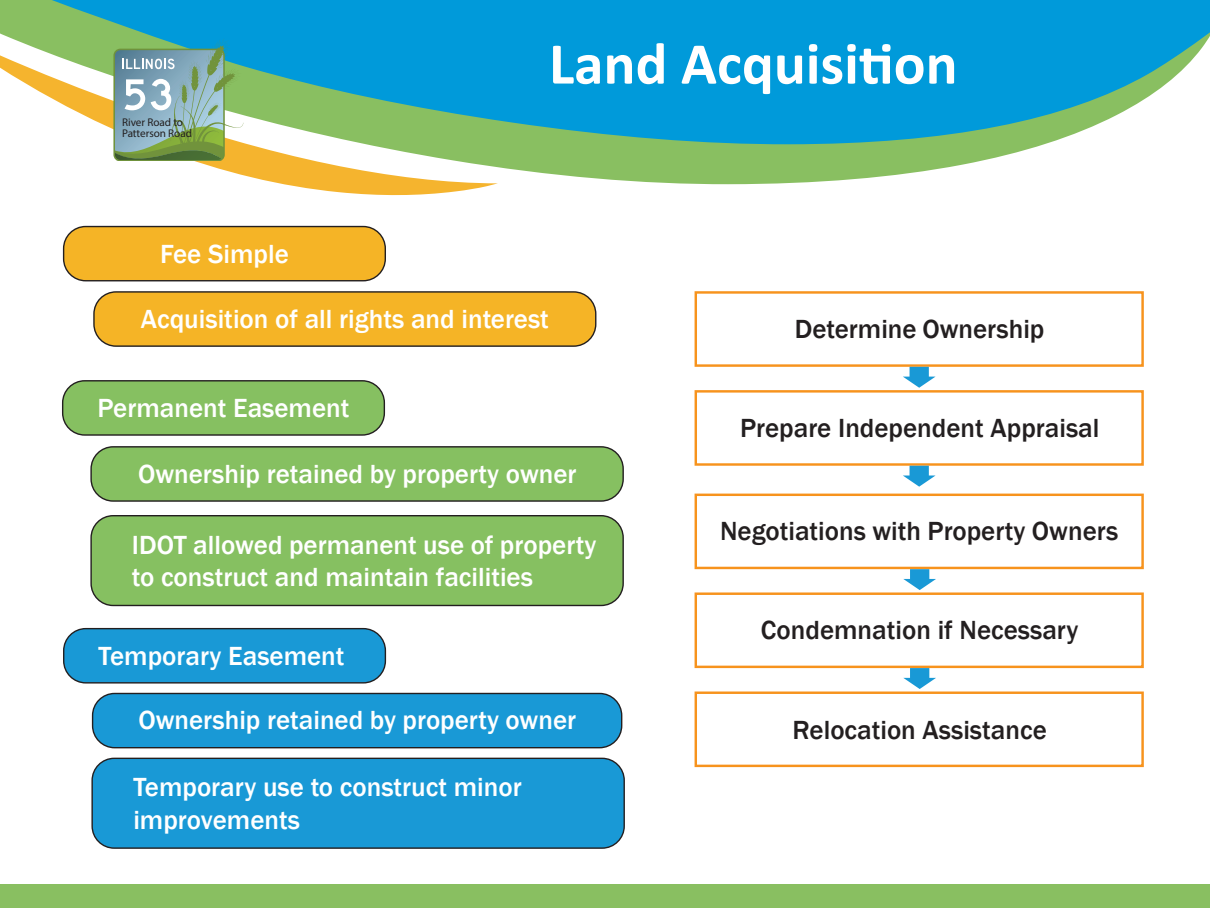
<style>
.page{position:relative;width:1210px;height:908px;background:#fff}
.page>*{position:absolute;margin:0;border:0;box-sizing:border-box;transform-origin:0 0}
.t1{font:700 59.5px "Calibri";color:#fff}
.t2{font:500 26.95px/32.3px "Franklin Gothic";color:#fff}
.t3{font:500 26.95px "Franklin Gothic";color:#231f20}
.t4{font:11.16px/11.2px "Roadgeek 2005 Series D";letter-spacing:-.005em;color:#231f20}
</style>
<div class="page">
<svg style="left:498px;top:144px;width:547px;height:40px;fill:#89bf61"></svg>
<div style="left:0;top:884px;width:1210px;height:23px;background:#89bf61"></div>
<svg style="left:194px;top:144px;width:304px;height:52px"></svg>
<svg style="left:0;top:0;width:1210px;height:144px;fill:#009ada"></svg>
<svg style="left:113px;top:38px;width:130px;height:123px"></svg>
<div style="left:64px;top:226px;width:321px;height:55px;background:#f5b426;border-radius:22px"></div>
<div style="left:63px;top:226px;width:323px;height:55px;border:1px solid #231f20;border-radius:22px"></div>
<div style="left:94px;top:292px;width:502px;height:54px;background:#f5b426;border-radius:22px"></div>
<div style="left:93px;top:291px;width:503px;height:56px;border:1px solid #231f20;border-radius:22px"></div>
<div style="left:63px;top:380px;width:321px;height:55px;background:#86c061;border-radius:22px"></div>
<div style="left:62px;top:380px;width:323px;height:55px;border:1px solid #231f20;border-radius:22px"></div>
<div style="left:91px;top:446px;width:532px;height:55px;background:#86c061;border-radius:22px"></div>
<div style="left:90px;top:446px;width:534px;height:55px;border:1px solid #231f20;border-radius:22px"></div>
<div style="left:91px;top:515px;width:532px;height:90px;background:#86c061;border-radius:22px"></div>
<div style="left:90px;top:515px;width:534px;height:91px;border:1px solid #231f20;border-radius:22px"></div>
<div style="left:64px;top:628px;width:321px;height:54px;background:#1999d6;border-radius:22px"></div>
<div style="left:63px;top:627px;width:323px;height:56px;border:1px solid #231f20;border-radius:22px"></div>
<div style="left:93px;top:693px;width:528px;height:54px;background:#1999d6;border-radius:22px"></div>
<div style="left:92px;top:692px;width:530px;height:56px;border:1px solid #231f20;border-radius:22px"></div>
<div style="left:92px;top:758px;width:532px;height:89px;background:#1999d6;border-radius:22px"></div>
<div style="left:91px;top:757px;width:534px;height:91px;border:1px solid #231f20;border-radius:22px"></div>
<div style="left:694px;top:291px;width:449px;height:75px;border:2px solid #f7931d"></div>
<div style="left:694px;top:390px;width:449px;height:75px;border:2px solid #f7931d"></div>
<div style="left:694px;top:493px;width:449px;height:76px;border:2px solid #f7931d"></div>
<div style="left:694px;top:592px;width:449px;height:76px;border:2px solid #f7931d"></div>
<div style="left:694px;top:691px;width:449px;height:75px;border:2px solid #f7931d"></div>
<svg style="left:903px;top:366px;width:32px;height:21px"></svg>
<svg style="left:903px;top:465px;width:32px;height:21px"></svg>
<svg style="left:903px;top:569px;width:33px;height:21px"></svg>
<svg style="left:903px;top:668px;width:33px;height:20px"></svg>
<p class="t4" style="left:122px;top:116px;width:71px">River Road to<br>Patterson Road</p>
<p class="t2" style="left:160px;top:238px;width:130px">Fee Simple</p>
<p class="t1" style="left:549px;top:22px;width:410px">Land Acquisition</p>
<p class="t2" style="left:141px;top:303px;width:409px">Acquisition of all rights and interest</p>
<p class="t2" style="left:98px;top:392px;width:253px">Permanent Easement</p>
<p class="t2" style="left:138px;top:458px;width:440px">Ownership retained by property owner</p>
<p class="t2" style="left:132px;top:529px;width:466px">IDOT allowed permanent use of property to construct and maintain facilities</p>
<p class="t2" style="left:99px;top:640px;width:247px">Temporary Easement</p>
<p class="t2" style="left:138px;top:703px;width:439px">Ownership retained by property owner</p>
<p class="t2" style="left:133px;top:771px;width:390px">Temporary use to construct minor improvements</p>
<p class="t3" style="left:795px;top:312px;width:251px">Determine Ownership</p>
<p class="t3" style="left:740px;top:411px;width:361px">Prepare Independent Appraisal</p>
<p class="t3" style="left:720px;top:514px;width:400px">Negotiations with Property Owners</p>
<p class="t3" style="left:761px;top:612px;width:319px">Condemnation if Necessary</p>
<p class="t3" style="left:792px;top:712px;width:256px">Relocation Assistance</p>
</div>
